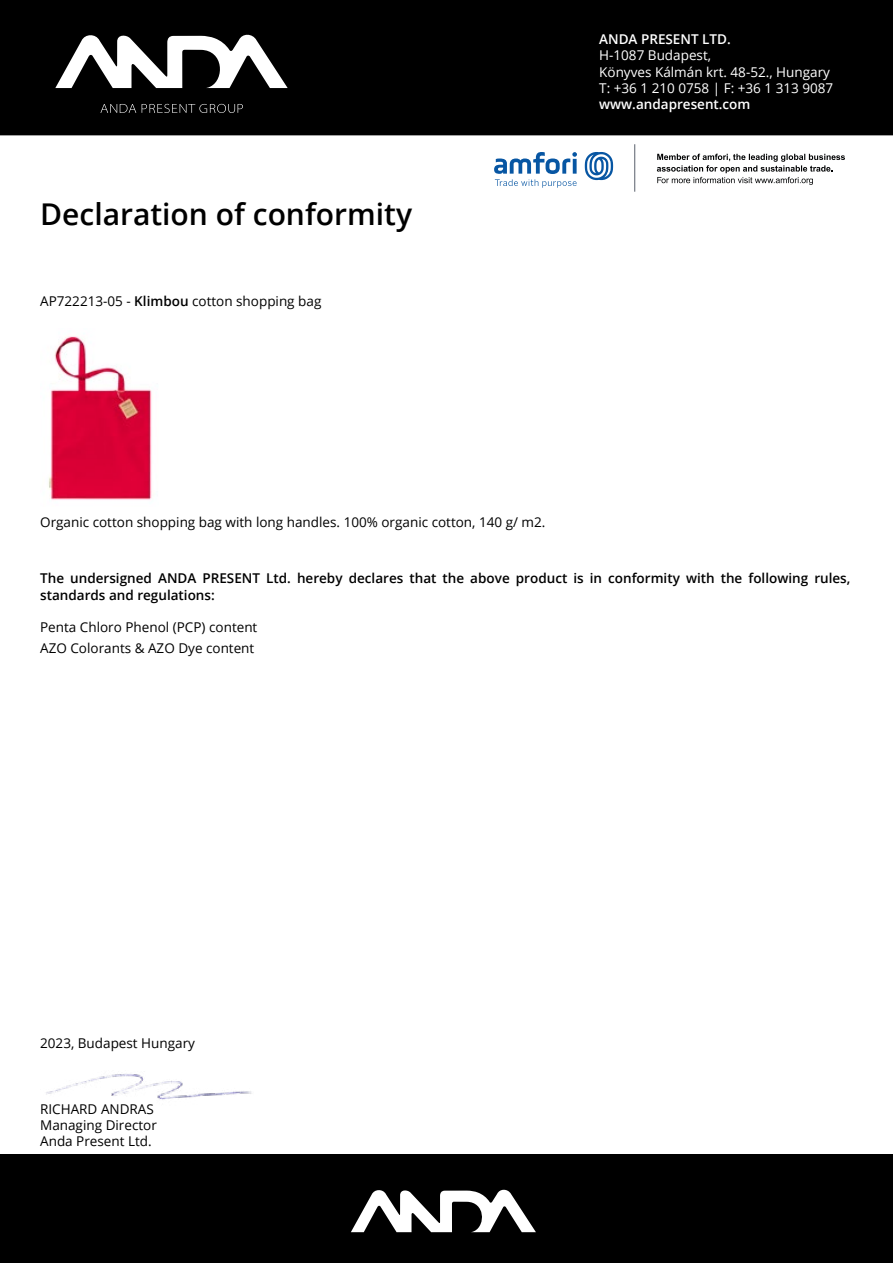
<style>
.page{position:relative;width:893px;height:1263px;background:#fff}
.page>*{position:absolute;margin:0;border:0;box-sizing:border-box;transform-origin:0 0}
.t1{font:600 30px "Open Sans";color:#000}
.t2{font:13.5px/16.2px "Open Sans";color:#000}
.t3{font:600 13.5px/16.2px "Open Sans";color:#000}
.t4{font:13.5px/16.2px "Open Sans";color:#fff}
.t5{font:600 13.5px "Open Sans";color:#fff}
.s1{font-weight:600}
</style>
<div class="page">
<div style="left:0;top:0;width:893px;height:135px;background:#000"></div>
<div style="left:0;top:1154px;width:893px;height:109px;background:#000"></div>
<svg style="left:55px;top:34px;width:233px;height:54px"></svg>
<svg style="left:100px;top:104px;width:143px;height:9px"></svg>
<img style="left:48px;top:336px;width:104px;height:164px">
<svg style="left:351px;top:1189px;width:185px;height:43px"></svg>
<svg style="left:585px;top:152px;width:28px;height:28px"></svg>
<svg style="left:494px;top:152px;width:83px;height:36px"></svg>
<hr style="left:634px;top:144px;width:1px;height:47px;background:#686e79">
<svg style="left:657px;top:154px;width:188px;height:31px"></svg>
<img style="left:46px;top:1074px;width:206px;height:26px">
<h1 class="t1" style="left:40px;top:193px;width:373px">Declaration of conformity</h1>
<p class="t2" style="left:40px;top:292px;width:283px">AP722213-05 - <span class="s1">Klimbou</span> cotton shopping bag</p>
<p class="t5" style="left:599px;top:30px;width:133px">ANDA PRESENT LTD.</p>
<p class="t4" style="left:599px;top:47px;width:236px">H-1087 Budapest,<br>Könyves Kálmán krt. 48-52., Hungary<br>T: +36 1 210 0758 | F: +36 1 313 9087</p>
<p class="t5" style="left:599px;top:95px;width:153px">www.andapresent.com</p>
<p class="t2" style="left:40px;top:514px;width:507px">Organic cotton shopping bag with long handles. 100% organic cotton, 140 g/ m2.</p>
<p class="t3" style="left:40px;top:570px;width:812px">The undersigned ANDA PRESENT Ltd. hereby declares that the above product is in conformity with the following rules, standards and regulations:</p>
<p class="t2" style="left:40px;top:617px;width:219px;line-height:20.4px">Penta Chloro Phenol (PCP) content<br>AZO Colorants &amp; AZO Dye content</p>
<p class="t2" style="left:40px;top:1034px;width:156px">2023, Budapest Hungary</p>
<p class="t2" style="left:40px;top:1100px;width:118px">RICHARD ANDRAS<br>Managing Director<br>Anda Present Ltd.</p>
</div>
